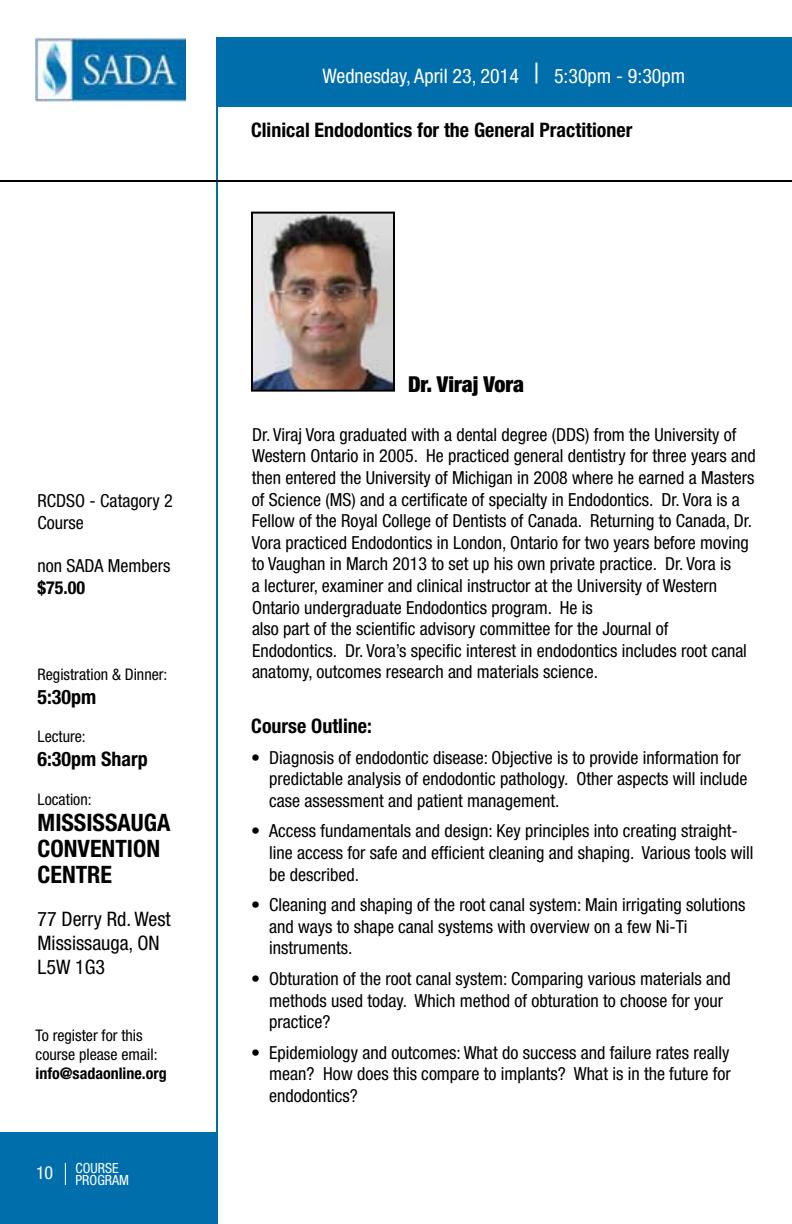
<style>
.page{position:relative;width:792px;height:1224px;background:#fff}
.page>*{position:absolute;margin:0;border:0;box-sizing:border-box;transform-origin:0 0}
.t1{font:700 condensed 24px/26px "Helvetica Neue LT Std";color:#000}
.t2{font:900 condensed 22px "Helvetica Neue LT Std";color:#000}
.t3{font:700 condensed 20px "Helvetica Neue LT Std";color:#000}
.t4{font:condensed 20px "Helvetica Neue LT Std";color:#fff}
.t5{font:condensed 20px/24px "Helvetica Neue LT Std";color:#000}
.t6{font:condensed 18px/21.6px "Helvetica Neue LT Std";color:#000}
.t7{font:700 condensed 18px "Helvetica Neue LT Std";color:#000}
.t8{font:condensed 16px/19.2px "Helvetica Neue LT Std";color:#000}
.t9{font:700 condensed 16px "Helvetica Neue LT Std";color:#000}
.t10{font:condensed 14px/12px "Helvetica Neue LT Std";color:#fff}
.s1{font-size:28px}
.s2{font-size:18px}
</style>
<div class="page">
<img style="left:36px;top:38px;width:149px;height:64px">
<div style="left:0;top:1132px;width:218px;height:92px;background:#006eab"></div>
<div style="left:216px;top:37px;width:576px;height:70px;background:#006eab"></div>
<hr style="left:216px;top:37px;width:2px;height:1187px;background:#006eab">
<hr style="left:0;top:180px;width:792px;height:2px;background:#000">
<svg style="left:65px;top:1163px;width:1px;height:22px"></svg>
<img style="left:254px;top:215px;width:138px;height:174px">
<div style="left:251px;top:212px;width:144px;height:180px;border:2px solid #000"></div>
<p class="t4" style="left:322px;top:65px;width:364px">Wednesday, April 23, 2014 <span class="s1">|</span> 5:30pm - 9:30pm</p>
<p class="t3" style="left:251px;top:118px;width:383px">Clinical Endodontics for the General Practitioner</p>
<p class="t6" style="left:38px;top:490px;width:137px">RCDSO - Catagory 2<br>Course</p>
<p class="t6" style="left:38px;top:555px;width:134px">non SADA Members</p>
<p class="t7" style="left:38px;top:576px;width:49px">$75.00</p>
<p class="t8" style="left:38px;top:665px;width:131px">Registration &amp; Dinner:</p>
<p class="t3" style="left:38px;top:685px;width:60px">5:30pm</p>
<p class="t8" style="left:38px;top:727px;width:50px">Lecture:</p>
<p class="t3" style="left:38px;top:747px;width:112px">6:30pm Sharp</p>
<p class="t8" style="left:38px;top:789px;width:56px">Location:</p>
<h1 class="t1" style="left:38px;top:809px;width:134px">MISSISSAUGA<br>CONVENTION<br>CENTRE</h1>
<p class="t5" style="left:38px;top:907px;width:135px">77 Derry Rd. West<br>Mississauga, ON<br>L5W 1G3</p>
<p class="t8" style="left:36px;top:1026px;width:123px">To register for this course please email:</p>
<p class="t9" style="left:36px;top:1064px;width:133px">info@sadaonline.org</p>
<p class="t10" style="left:76px;top:1162px;width:55px;text-indent:-40px"><span class="s2">10</span> COURSE<br>PROGRAM</p>
<p class="t2" style="left:408px;top:370px;width:118px">Dr. Viraj Vora</p>
<p class="t6" style="left:252px;top:423px;width:505px">Dr. Viraj Vora graduated with a dental degree (DDS) from the University of Western Ontario in 2005. He practiced general dentistry for three years and then entered the University of Michigan in 2008 where he earned a Masters of Science (MS) and a certificate of specialty in Endodontics. Dr. Vora is a Fellow of the Royal College of Dentists of Canada. Returning to Canada, Dr.<br>Vora practiced Endodontics in London, Ontario for two years before moving to Vaughan in March 2013 to set up his own private practice. Dr. Vora is<br>a lecturer, examiner and clinical instructor at the University of Western Ontario undergraduate Endodontics program. He is<br>also part of the scientific advisory committee for the Journal of Endodontics. Dr. Vora’s specific interest in endodontics includes root canal anatomy, outcomes research and materials science.</p>
<p class="t3" style="left:251px;top:714px;width:122px">Course Outline:</p>
<p class="t6" style="left:269px;top:746px;width:480px;text-indent:-18px">• Diagnosis of endodontic disease: Objective is to provide information for predictable analysis of endodontic pathology. Other aspects will include case assessment and patient management.</p>
<p class="t6" style="left:269px;top:820px;width:486px;text-indent:-18px">• Access fundamentals and design: Key principles into creating straight&shy;line access for safe and efficient cleaning and shaping. Various tools will be described.</p>
<p class="t6" style="left:269px;top:894px;width:478px;text-indent:-18px">• Cleaning and shaping of the root canal system: Main irrigating solutions and ways to shape canal systems with overview on a few Ni-Ti instruments.</p>
<p class="t6" style="left:269px;top:968px;width:463px;text-indent:-18px">• Obturation of the root canal system: Comparing various materials and methods used today. Which method of obturation to choose for your practice?</p>
<p class="t6" style="left:269px;top:1042px;width:463px;text-align:justify;text-indent:-18px">• Epidemiology and outcomes: What do success and failure rates really mean? How does this compare to implants? What is in the future for endodontics?</p>
</div>
